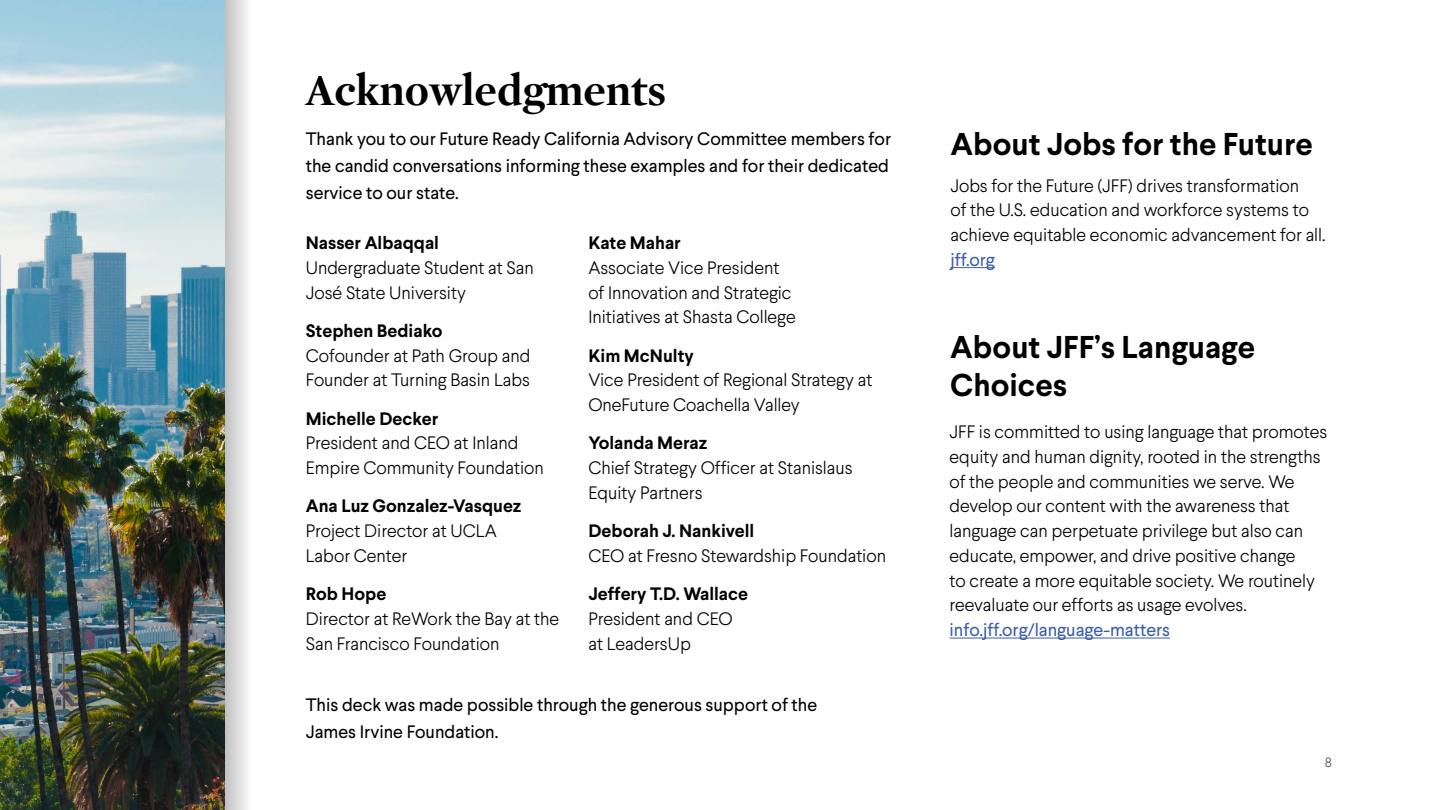
<style>
.page{position:relative;width:1440px;height:810px;background:#fff}
.page>*{position:absolute;margin:0;border:0;box-sizing:border-box;transform-origin:0 0}
.t1{font:700 45px "Mercury Display";color:#000}
.t2{font:700 31.5px/37.8px "Larsseit";color:#000}
.t3{font:300 18px/24.8px "Larsseit";color:#000}
.t4{font:18px/27px "Larsseit";color:#000;text-align:justify}
.t5{font:700 18px "Larsseit";color:#000}
.t6{font:18px "Larsseit";color:#3b5eab}
.t7{font:300 13.5px "Larsseit";color:#4d5758}
</style>
<div class="page">
<hr style="left:950px;top:267px;width:45px;height:1px;background:#3b5eab">
<hr style="left:950px;top:638px;width:220px;height:1px;background:#3b5eab">
<img style="left:0;top:0;width:225px;height:810px">
<svg style="left:225px;top:0;width:22px;height:810px;background:#d8d8d8"></svg>
<h1 class="t1" style="left:306px;top:57px;width:362px">Acknowledgments</h1>
<p class="t4" style="left:306px;top:125px;width:587px">Thank you to our Future Ready California Advisory Committee members for the candid conversations informing these examples and for their dedicated service to our state.</p>
<p class="t5" style="left:306px;top:231px;width:135px">Nasser Albaqqal</p>
<p class="t3" style="left:306px;top:255px;width:230px">Undergraduate Student at San<br>José State University</p>
<p class="t5" style="left:306px;top:319px;width:138px">Stephen Bediako</p>
<p class="t3" style="left:306px;top:343px;width:226px">Cofounder at Path Group and<br>Founder at Turning Basin Labs</p>
<p class="t5" style="left:306px;top:406px;width:134px">Michelle Decker</p>
<p class="t3" style="left:306px;top:431px;width:239px">President and CEO at Inland<br>Empire Community Foundation</p>
<p class="t5" style="left:306px;top:494px;width:217px">Ana Luz Gonzalez-Vasquez</p>
<p class="t3" style="left:306px;top:518px;width:193px">Project Director at UCLA<br>Labor Center</p>
<p class="t5" style="left:306px;top:582px;width:82px">Rob Hope</p>
<p class="t3" style="left:306px;top:606px;width:255px">Director at ReWork the Bay at the<br>San Francisco Foundation</p>
<p class="t5" style="left:588px;top:231px;width:94px">Kate Mahar</p>
<p class="t3" style="left:588px;top:255px;width:209px">Associate Vice President of Innovation and Strategic<br>Initiatives at Shasta College</p>
<p class="t5" style="left:588px;top:343px;width:107px">Kim McNulty</p>
<p class="t3" style="left:588px;top:368px;width:286px">Vice President of Regional Strategy at<br>OneFuture Coachella Valley</p>
<p class="t5" style="left:588px;top:431px;width:121px">Yolanda Meraz</p>
<p class="t3" style="left:588px;top:455px;width:266px">Chief Strategy Officer at Stanislaus<br>Equity Partners</p>
<p class="t5" style="left:588px;top:519px;width:167px">Deborah J. Nankivell</p>
<p class="t3" style="left:588px;top:543px;width:299px">CEO at Fresno Stewardship Foundation</p>
<p class="t5" style="left:588px;top:582px;width:161px">Jeffery T.D. Wallace</p>
<p class="t3" style="left:588px;top:606px;width:146px">President and CEO at LeadersUp</p>
<p class="t4" style="left:306px;top:691px;width:513px">This deck was made possible through the generous support of the<br>James Irvine Foundation.</p>
<h2 class="t2" style="left:950px;top:125px;width:364px">About Jobs for the Future</h2>
<p class="t3" style="left:950px;top:173px;width:377px">Jobs for the Future (JFF) drives transformation<br>of the U.S. education and workforce systems to achieve equitable economic advancement for all.</p>
<p class="t6" style="left:950px;top:248px;width:46px">jff.org</p>
<h2 class="t2" style="left:950px;top:328px;width:306px">About JFF’s Language<br>Choices</h2>
<p class="t3" style="left:950px;top:419px;width:379px">JFF is committed to using language that promotes equity and human dignity, rooted in the strengths of the people and communities we serve. We develop our content with the awareness that language can perpetuate privilege but also can educate, empower, and drive positive change<br>to create a more equitable society. We routinely reevaluate our efforts as usage evolves.</p>
<p class="t6" style="left:950px;top:618px;width:222px">info.jff.org/language-matters</p>
<p class="t7" style="left:1325px;top:754px;width:9px">8</p>
</div>
